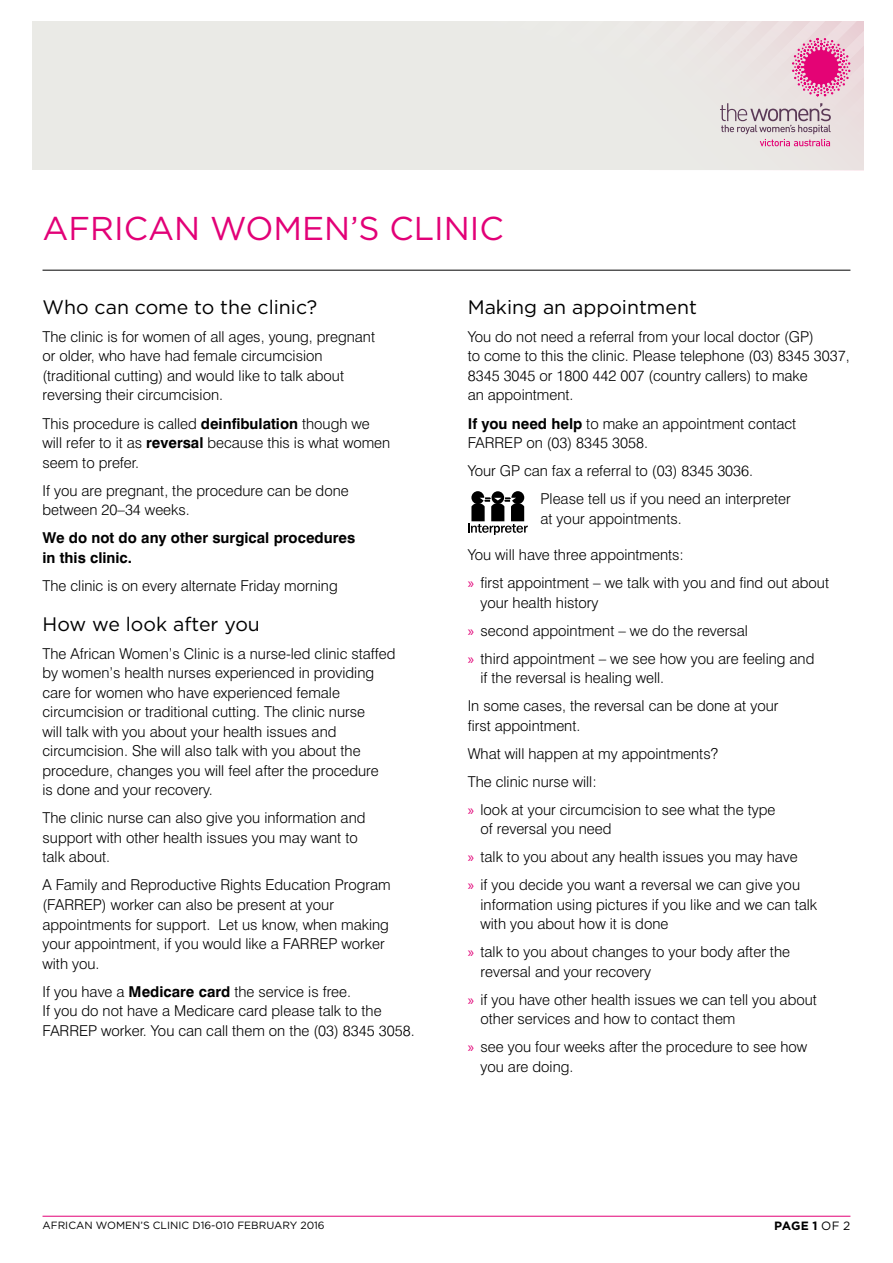
<style>
.page{position:relative;width:893px;height:1263px;background:#fff}
.page>*{position:absolute;margin:0;border:0;box-sizing:border-box;transform-origin:0 0}
.t1{font:33px "Gotham";color:#e20177}
.t2{font:19.5px "Gotham";color:#000}
.t3{font:300 15px/19.5px "Swiss 721 BT";color:#000}
.t4{font:700 15px/19.5px "Swiss 721 BT";color:#000}
.t5{font:700 12px "Gotham";color:#000}
.t6{font:10.5px "Gotham";color:#000}
.s1{font-weight:700}
.s2{font-family:"Myriad Pro";font-weight:400;color:#e20177}
.s3{font-weight:400}
</style>
<div class="page">
<hr style="left:43px;top:1216px;width:807px;height:1px;background:#e20177">
<div style="left:30px;top:21px;width:833px;height:149px;background:#eaeae6"></div>
<svg style="left:720px;top:103px;width:111px;height:43px"></svg>
<svg style="left:792px;top:38px;width:58px;height:59px"></svg>
<svg style="left:468px;top:491px;width:60px;height:44px"></svg>
<hr style="left:43px;top:270px;width:807px;height:1px;background:#000">
<h1 class="t1" style="left:43px;top:210px;width:463px">AFRICAN WOMEN’S CLINIC</h1>
<h2 class="t2" style="left:43px;top:296px;width:276px">Who can come to the clinic?</h2>
<p class="t3" style="left:43px;top:327px;width:334px">The clinic is for women of all ages, young, pregnant or older, who have had female circumcision (traditional cutting) and would like to talk about reversing their circumcision.</p>
<p class="t3" style="left:43px;top:413px;width:349px">This procedure is called <span class="s1">deinfibulation</span> though we will refer to it as <span class="s1">reversal</span> because this is what women seem to prefer.</p>
<p class="t3" style="left:43px;top:480px;width:308px">If you are pregnant, the procedure can be done between 20–34 weeks.</p>
<p class="t4" style="left:43px;top:528px;width:314px">We do not do any other surgical procedures in this clinic.</p>
<p class="t3" style="left:43px;top:575px;width:297px">The clinic is on every alternate Friday morning</p>
<h2 class="t2" style="left:43px;top:613px;width:219px">How we look after you</h2>
<p class="t3" style="left:43px;top:644px;width:355px">The African Women’s Clinic is a nurse-led clinic staffed by women’s health nurses experienced in providing care for women who have experienced female circumcision or traditional cutting. The clinic nurse<br>will talk with you about your health issues and circumcision. She will also talk with you about the procedure, changes you will feel after the procedure<br>is done and your recovery.</p>
<p class="t3" style="left:43px;top:808px;width:324px">The clinic nurse can also give you information and support with other health issues you may want to talk about.</p>
<p class="t3" style="left:43px;top:875px;width:350px">A Family and Reproductive Rights Education Program (FARREP) worker can also be present at your appointments for support. Let us know, when making your appointment, if you would like a FARREP worker with you.</p>
<p class="t3" style="left:43px;top:981px;width:374px">If you have a <span class="s1">Medicare card</span> the service is free.<br>If you do not have a Medicare card please talk to the<br>FARREP worker. You can call them on the (03) 8345 3058.</p>
<h2 class="t2" style="left:468px;top:296px;width:231px">Making an appointment</h2>
<p class="t3" style="left:468px;top:327px;width:383px">You do not need a referral from your local doctor (GP)<br>to come to this the clinic. Please telephone (03) 8345 3037, 8345 3045 or 1800 442 007 (country callers) to make<br>an appointment.</p>
<p class="t3" style="left:468px;top:413px;width:330px"><span class="s1">If you need help</span> to make an appointment contact<br>FARREP on (03) 8345 3058.</p>
<p class="t3" style="left:541px;top:456px;width:252px;line-height:28px;text-indent:-73px">Your GP can fax a referral to (03) 8345 3036.<br>Please tell us if you need an interpreter</p>
<p class="t3" style="left:541px;top:508px;width:143px">at your appointments.</p>
<p class="t3" style="left:468px;top:540px;width:363px;line-height:28px">You will have three appointments:<br><span class="s2">»</span> first appointment – we talk with you and find out about</p>
<p class="t3" style="left:468px;top:588px;width:348px;line-height:28px;text-indent:13px">your health history<br><span class="s2">»</span> second appointment – we do the reversal<br><span class="s2">»</span> third appointment – we see how you are feeling and</p>
<p class="t3" style="left:468px;top:663px;width:312px;line-height:28px;text-indent:13px">if the reversal is healing well.<br>In some cases, the reversal can be done at your</p>
<p class="t3" style="left:468px;top:711px;width:309px;line-height:28px">first appointment.<br>What will happen at my appointments?<br>The clinic nurse will:<br><span class="s2">»</span> look at your circumcision to see what the type</p>
<p class="t3" style="left:468px;top:815px;width:334px;line-height:28px;text-indent:13px">of reversal you need<br><span class="s2">»</span> talk to you about any health issues you may have <span class="s2">»</span> if you decide you want a reversal we can give you</p>
<p class="t3" style="left:480px;top:894px;width:338px">information using pictures if you like and we can talk with you about how it is done</p>
<p class="t3" style="left:480px;top:942px;width:311px;text-indent:-13px"><span class="s2">»</span> talk to you about changes to your body after the reversal and your recovery</p>
<p class="t3" style="left:480px;top:989px;width:338px;text-indent:-13px"><span class="s2">»</span> if you have other health issues we can tell you about other services and how to contact them</p>
<p class="t3" style="left:480px;top:1037px;width:328px;text-indent:-13px"><span class="s2">»</span> see you four weeks after the procedure to see how you are doing.</p>
<p class="t6" style="left:43px;top:1219px;width:284px">AFRICAN WOMEN’S CLINIC D16-010 FEBRUARY 2016</p>
<p class="t5" style="left:774px;top:1218px;width:78px">PAGE 1 <span class="s3">OF 2</span></p>
</div>
